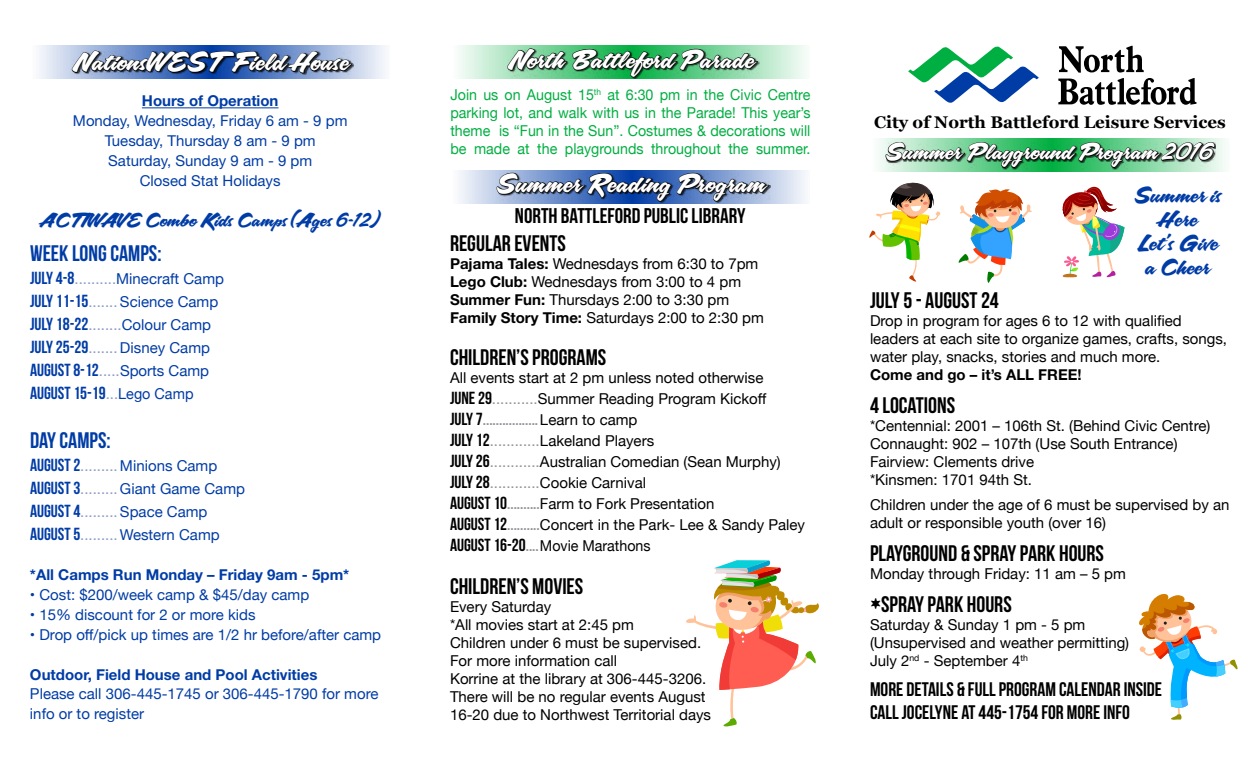
<style>
.page{position:relative;width:1260px;height:765px;background:#fff}
.page>*{position:absolute;margin:0;border:0;box-sizing:border-box;transform-origin:0 0}
.t1{font:23.75px "A&S Blaze";color:#fff}
.t2{font:22.5px "Bebas Neue";color:#000}
.t3{font:22.5px "Bebas Neue";color:#003ca6}
.t4{font:21.25px "Bebas Neue";color:#000}
.t5{font:21.25px "A&S Blaze";color:#fff}
.t6{font:20px/24px "A&S Blaze";color:#003ca6;text-align:center}
.t7{font:19.62px/23.5px "Bebas Neue";color:#000}
.t8{font:17.5px/23px "Bebas Neue";color:#003ca6}
.t9{font:17.5px "Bebas Neue";color:#939598}
.t10{font:17.5px "A&S Blaze";color:#003ca6}
.t11{font:700 16.88px "Georgia";color:#000}
.t12{font:15px/18px "Helvetica Neue";color:#000}
.t13{font:15px/23px "Helvetica Neue";color:#003ca6}
.t14{font:15px/18px "Helvetica Neue";color:#00af41;text-align:justify;scale:.95 1}
.t15{font:15px/20px "Helvetica Neue";color:#003ca6;text-align:center}
.t16{font:700 15px "Helvetica Neue";color:#003ca6}
.t17{font:700 15px "Helvetica Neue";color:#000}
.s1{font-family:"Bebas Neue";font-size:17.5px}
.s2{color:#8e9cc6}
.s3{font-family:"Helvetica Neue";font-size:15px;color:#8e9cc6}
.s4{font-family:"Helvetica Neue";font-size:15px}
.s5{font-weight:700}
.s6{color:#939598}
.s7{color:#000}
.s8{font-family:"Helvetica Neue";font-size:15px;color:#000}
.s9{font-family:"Bebas Neue";font-size:17.5px;color:#939598}
.s10{font-family:"Bernard";font-stretch:condensed}
</style>
<div class="page">
<svg style="left:39px;top:45px;width:346px;height:34px;background:#cfdaed"></svg>
<svg style="left:459px;top:45px;width:346px;height:34px;background:#d2f0dd"></svg>
<svg style="left:507px;top:45px;width:252px;height:34px;background:#3a8255"></svg>
<svg style="left:459px;top:170px;width:346px;height:34px;background:#dae2f1"></svg>
<svg style="left:496px;top:170px;width:275px;height:34px;background:#425a86"></svg>
<svg style="left:879px;top:139px;width:346px;height:33px"></svg>
<svg style="left:885px;top:141px;width:330px;height:30px;background:#4a8660"></svg>
<svg style="left:908px;top:46px;width:131px;height:57px"></svg>
<svg style="left:1058px;top:45px;width:139px;height:59px"></svg>
<hr style="left:142px;top:107px;width:137px;height:1px;background:#003ca6">
<svg style="left:72px;top:46px;width:282px;height:33px;background:#3f557e"></svg>
<svg style="left:686px;top:560px;width:133px;height:167px"></svg>
<svg style="left:1139px;top:593px;width:99px;height:127px"></svg>
<svg style="left:869px;top:182px;width:72px;height:100px"></svg>
<svg style="left:959px;top:189px;width:73px;height:94px"></svg>
<img style="left:1062px;top:186px;width:62px;height:92px">
<h1 class="t1" style="left:71px;top:47px;width:279px">NationsWESTField House</h1>
<p class="t16" style="left:142px;top:92px;width:138px">Hours of Operation</p>
<p class="t15" style="left:73px;top:111px;width:276px">Monday, Wednesday, Friday 6 am - 9 pm<br>Tuesday, Thursday 8 am - 9 pm<br>Saturday, Sunday 9 am - 9 pm<br>Closed Stat Holidays</p>
<p class="t10" style="left:40px;top:209px;width:342px">ACTIWAVE Combo Kids Camps (Ages 6-12)</p>
<h2 class="t3" style="left:30px;top:241px;width:133px">WEEK LONG CAMPS:</h2>
<p class="t13" style="left:30px;top:268px;width:196px"><span class="s1">JULY 4-8</span><span class="s2">..........</span>Minecraft Camp<br><span class="s1">JULY 11-15</span><span class="s2">.......</span> Science Camp<br><span class="s1">JULY 18-22</span><span class="s2">........</span>Colour Camp<br><span class="s1">JULY 25-29</span><span class="s2">.......</span> Disney Camp</p>
<p class="t8" style="left:30px;top:358px;width:181px">AUGUST 8-12<span class="s3">.....</span><span class="s4">Sports Camp<br></span>AUGUST 15-19<span class="s3">...</span><span class="s4">Lego Camp</span></p>
<h2 class="t3" style="left:30px;top:428px;width:82px">DAY CAMPS:</h2>
<p class="t13" style="left:30px;top:455px;width:217px"><span class="s1">AUGUST 2</span><span class="s2">.........</span>Minions Camp<br><span class="s1">AUGUST 3</span><span class="s2">.........</span>Giant Game Camp<br><span class="s1">AUGUST 4</span><span class="s2">.........</span>Space Camp<br><span class="s1">AUGUST 5</span><span class="s2">.........</span>Western Camp</p>
<p class="t16" style="left:30px;top:565px;width:321px">*All Camps Run Monday – Friday 9am - 5pm*</p>
<p class="t13" style="left:30px;top:584px;width:281px">• Cost: $200/week camp &amp; $45/day camp</p>
<p class="t13" style="left:30px;top:604px;width:227px">• 15% discount for 2 or more kids</p>
<p class="t13" style="left:30px;top:624px;width:353px">• Drop off/pick up times are 1/2 hr before/after camp</p>
<p class="t16" style="left:30px;top:665px;width:289px">Outdoor, Field House and Pool Activities</p>
<p class="t13" style="left:30px;top:685px;width:350px;line-height:20px">Please call 306-445-1745 or 306-445-1790 for more info or to register</p>
<h1 class="t1" style="left:507px;top:45px;width:249px">North Battleford Parade</h1>
<p class="t14" style="left:450px;top:86px;width:380px">Join us on August 15<sup>th</sup> at 6:30 pm in the Civic Centre parking lot, and walk with us in the Parade! This year’s theme is “Fun in the Sun”. Costumes &amp; decorations will be made at the playgrounds throughout the summer.</p>
<h1 class="t1" style="left:496px;top:169px;width:271px">Summer Reading Program</h1>
<h3 class="t4" style="left:515px;top:204px;width:232px">NORTH BATTLEFORD PUBLIC LIBRARY</h3>
<h2 class="t2" style="left:450px;top:230px;width:118px">REGULAR EVENTS</h2>
<p class="t12" style="left:450px;top:255px;width:315px"><span class="s5">Pajama Tales:</span> Wednesdays from 6:30 to 7pm <span class="s5">Lego Club:</span> Wednesdays from 3:00 to 4 pm <span class="s5">Summer Fun:</span> Thursdays 2:00 to 3:30 pm <span class="s5">Family Story Time:</span> Saturdays 2:00 to 2:30 pm</p>
<h2 class="t2" style="left:450px;top:345px;width:158px">CHILDREN’S PROGRAMS</h2>
<p class="t12" style="left:450px;top:368px;width:318px;line-height:21.1px">All events start at 2 pm unless noted otherwise<br><span class="s1">JUNE 29</span><span class="s6">...........</span>Summer Reading Program Kickoff</p>
<p class="t9" style="left:450px;top:409px;width:189px"><span class="s7">JULY 7</span>.................<span class="s8">Learn to camp</span></p>
<p class="t12" style="left:450px;top:431px;width:357px;line-height:21px"><span class="s1">JULY 12</span><span class="s6">............</span>Lakeland Players<br><span class="s1">JULY 26</span><span class="s6">............</span>Australian Comedian (Sean Murphy)<br><span class="s1">JULY 28</span><span class="s6">............</span>Cookie Carnival<br><span class="s1">AUGUST 10</span><span class="s9">..........</span>Farm to Fork Presentation<br><span class="s1">AUGUST 12</span><span class="s9">..........</span>Concert in the Park- Lee &amp; Sandy Paley <span class="s1">AUGUST 16-20</span><span class="s9">....</span>Movie Marathons</p>
<h2 class="t2" style="left:450px;top:573px;width:135px">CHILDREN’S MOVIES</h2>
<p class="t12" style="left:450px;top:598px;width:263px">Every Saturday<br>*All movies start at 2:45 pm<br>Children under 6 must be supervised.<br>For more information call<br>Korrine at the library at 306-445-3206.<br>There will be no regular events August<br>16-20 due to Northwest Territorial days</p>
<p class="t11" style="left:874px;top:109px;width:353px">City of North Battleford Leisure Services</p>
<h3 class="t5" style="left:885px;top:139px;width:329px">Summer Playground Program 2016</h3>
<h3 class="t6" style="left:1134px;top:185px;width:88px">Summer is<br>Here<br>Let’s Give a Cheer</h3>
<h2 class="t2" style="left:870px;top:288px;width:130px">JULY 5 - AUGUST 24</h2>
<p class="t12" style="left:870px;top:313px;width:359px">Drop in program for ages 6 to 12 with qualified leaders at each site to organize games, crafts, songs, water play, snacks, stories and much more.</p>
<p class="t17" style="left:870px;top:366px;width:213px">Come and go – it’s ALL FREE!</p>
<h2 class="t2" style="left:870px;top:393px;width:87px">4 LOCATIONS</h2>
<p class="t12" style="left:870px;top:418px;width:342px">*Centennial: 2001 – 106th St. (Behind Civic Centre)<br>Connaught: 902 – 107th (Use South Entrance)<br>Fairview: Clements drive<br>*Kinsmen: 1701 94th St.</p>
<p class="t12" style="left:870px;top:496px;width:361px">Children under the age of 6 must be supervised by an adult or responsible youth (over 16)</p>
<h2 class="t2" style="left:870px;top:541px;width:236px">PLAYGROUND &amp; SPRAY PARK HOURS</h2>
<p class="t12" style="left:870px;top:565px;width:257px">Monday through Friday: 11 am – 5 pm</p>
<h2 class="t2" style="left:870px;top:592px;width:143px"><span class="s10">*</span>SPRAY PARK HOURS</h2>
<p class="t12" style="left:870px;top:617px;width:261px">Saturday &amp; Sunday 1 pm - 5 pm (Unsupervised and weather permitting)<br>July 2<sup>nd</sup> - September 4<sup>th</sup></p>
<h3 class="t7" style="left:870px;top:677px;width:294px">MORE DETAILS &amp; FULL PROGRAM CALENDAR INSIDE<br>CALL JOCELYNE AT 445-1754 FOR MORE INFO</h3>
</div>
